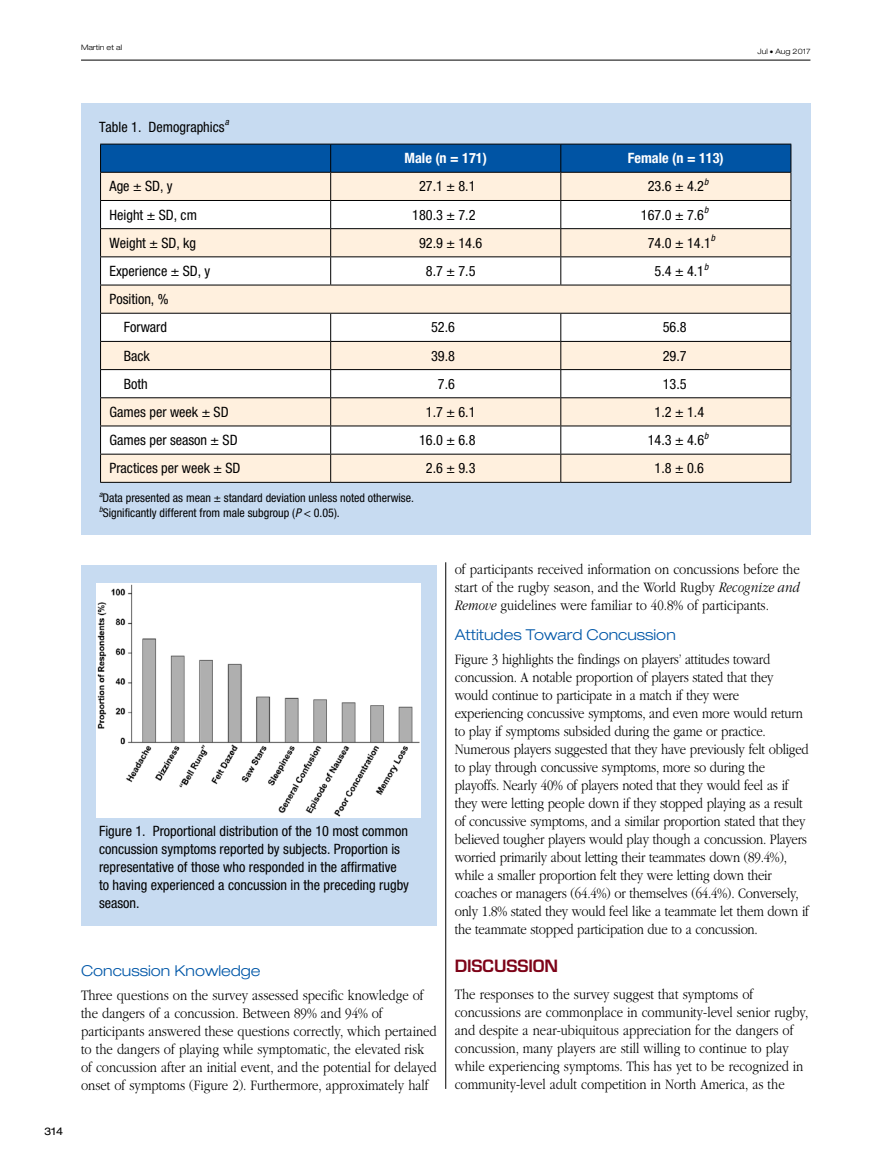
<style>
.page{position:relative;width:878px;height:1175px;background:#fff}
.page>*{position:absolute;margin:0;border:0;box-sizing:border-box;transform-origin:0 0}
.t1{font:600 16.5px "Eurostile LT Std";letter-spacing:-.005em;color:#7d0318}
.t2{font:300 15px/18px "ITC Garamond Std";letter-spacing:-.015em;color:#000;scale:.85 1}
.t3{font:300 expanded 15px "Helvetica Neue LT Std";color:#0057a8}
.t4{font:condensed 14.25px/18px "Helvetica Neue LT Std";color:#000;text-align:right}
.t5{font:700 condensed 14.25px "Helvetica Neue LT Std";color:#fff}
.t6{font:condensed 12px/15px "Helvetica Neue LT Std";color:#000}
.t7{font:expanded 10.5px "Helvetica Neue LT Std";color:#000}
.t8{font:italic condensed 9.3px "Helvetica Neue LT Std";color:#000}
.t9{font:300 expanded 7.5px "Helvetica Neue LT Std";color:#000}
.s1{font-style:italic}
</style>
<div class="page">
<hr style="left:81px;top:60px;width:729px;height:1px;background:#000">
<hr style="left:445px;top:562px;width:1px;height:526px;background:#000">
<div style="left:81px;top:104px;width:729px;height:431px;background:#c7dbf1"></div>
<hr style="left:100px;top:482px;width:230px;height:1px;background:#000">
<hr style="left:330px;top:482px;width:230px;height:1px;background:#000">
<svg style="left:100px;top:144px;width:691px;height:338px;background:#e0dfdd"></svg>
<hr style="left:561px;top:482px;width:230px;height:1px;background:#000">
<div style="left:81px;top:565px;width:355px;height:361px;background:#c7dbf1"></div>
<img style="left:97px;top:583px;width:324px;height:234px">
<p class="t9" style="left:81px;top:43px;width:43px">Martin et al</p>
<p class="t9" style="left:757px;top:47px;width:54px">Jul • Aug 2017</p>
<p class="t7" style="left:44px;top:1125px;width:20px">314</p>
<p class="t4" style="left:99px;top:118px;width:131px">Table 1. Demographics<sup>a</sup></p>
<p class="t5" style="left:404px;top:150px;width:84px">Male (n = 171)</p>
<p class="t5" style="left:628px;top:150px;width:97px">Female (n = 113)</p>
<p class="t4" style="left:110px;top:177px;width:65px">Age ± SD, y</p>
<p class="t4" style="left:419px;top:177px;width:58px">27.1 ± 8.1</p>
<p class="t4" style="left:647px;top:177px;width:62px">23.6 ± 4.2<sup>b</sup></p>
<p class="t4" style="left:110px;top:205px;width:89px">Height ± SD, cm</p>
<p class="t4" style="left:412px;top:205px;width:65px">180.3 ± 7.2</p>
<p class="t4" style="left:640px;top:205px;width:65px">167.0 ± 7.6</p>
<p class="t8" style="left:704px;top:204px;width:6px">b</p>
<p class="t4" style="left:110px;top:234px;width:88px">Weight ± SD, kg</p>
<p class="t4" style="left:419px;top:234px;width:65px">92.9 ± 14.6</p>
<p class="t4" style="left:647px;top:234px;width:65px">74.0 ± 14.1</p>
<p class="t8" style="left:711px;top:233px;width:6px">b</p>
<p class="t4" style="left:110px;top:262px;width:102px">Experience ± SD, y</p>
<p class="t4" style="left:426px;top:262px;width:51px">8.7 ± 7.5</p>
<p class="t4" style="left:654px;top:262px;width:51px">5.4 ± 4.1</p>
<p class="t8" style="left:704px;top:261px;width:6px">b</p>
<p class="t4" style="left:110px;top:285px;width:61px;line-height:28.2px">Position, %<br>Forward</p>
<p class="t4" style="left:431px;top:318px;width:25px">52.6</p>
<p class="t4" style="left:662px;top:318px;width:25px">56.8</p>
<p class="t4" style="left:124px;top:346px;width:28px">Back</p>
<p class="t4" style="left:431px;top:346px;width:25px">39.8</p>
<p class="t4" style="left:662px;top:346px;width:25px">29.7</p>
<p class="t4" style="left:124px;top:374px;width:26px">Both</p>
<p class="t4" style="left:438px;top:374px;width:19px">7.6</p>
<p class="t4" style="left:662px;top:374px;width:25px">13.5</p>
<p class="t4" style="left:110px;top:403px;width:121px">Games per week ± SD</p>
<p class="t4" style="left:426px;top:403px;width:51px">1.7 ± 6.1</p>
<p class="t4" style="left:654px;top:403px;width:51px">1.2 ± 1.4</p>
<p class="t4" style="left:110px;top:431px;width:129px">Games per season ± SD</p>
<p class="t4" style="left:419px;top:431px;width:58px">16.0 ± 6.8</p>
<p class="t4" style="left:647px;top:431px;width:62px">14.3 ± 4.6<sup>b</sup></p>
<p class="t4" style="left:110px;top:459px;width:132px">Practices per week ± SD</p>
<p class="t4" style="left:426px;top:459px;width:51px">2.6 ± 9.3</p>
<p class="t4" style="left:654px;top:459px;width:51px">1.8 ± 0.6</p>
<p class="t6" style="left:99px;top:490px;width:316px"><sup>a</sup>Data presented as mean ± standard deviation unless noted otherwise. <sup>b</sup>Significantly different from male subgroup (<span class="s1">P</span> &lt; 0.05).</p>
<p class="t4" style="left:99px;top:821px;width:311px;text-align:left">Figure 1. Proportional distribution of the 10 most common concussion symptoms reported by subjects. Proportion is representative of those who responded in the affirmative to having experienced a concussion in the preceding rugby season.</p>
<p class="t3" style="left:81px;top:961px;width:181px">Concussion Knowledge</p>
<p class="t2" style="left:81px;top:986px;width:420px">Three questions on the survey assessed specific knowledge of the dangers of a concussion. Between 89% and 94% of participants answered these questions correctly, which pertained to the dangers of playing while symptomatic, the elevated risk of concussion after an initial event, and the potential for delayed onset of symptoms (Figure 2). Furthermore, approximately half</p>
<p class="t2" style="left:454px;top:561px;width:407px;text-align:justify">of participants received information on concussions before the start of the rugby season, and the World Rugby <span class="s1">Recognize and Remove</span> guidelines were familiar to 40.8% of participants.</p>
<p class="t3" style="left:454px;top:626px;width:222px">Attitudes Toward Concussion</p>
<p class="t2" style="left:454px;top:651px;width:418px">Figure 3 highlights the findings on players’ attitudes toward concussion. A notable proportion of players stated that they would continue to participate in a match if they were experiencing concussive symptoms, and even more would return to play if symptoms subsided during the game or practice.<br>Numerous players suggested that they have previously felt obliged to play through concussive symptoms, more so during the playoffs. Nearly 40% of players noted that they would feel as if they were letting people down if they stopped playing as a result of concussive symptoms, and a similar proportion stated that they believed tougher players would play though a concussion. Players worried primarily about letting their teammates down (89.4%), while a smaller proportion felt they were letting down their coaches or managers (64.4%) or themselves (64.4%). Conversely, only 1.8% stated they would feel like a teammate let them down if the teammate stopped participation due to a concussion.</p>
<p class="t1" style="left:454px;top:955px;width:105px">DISCUSSION</p>
<p class="t2" style="left:454px;top:985px;width:417px">The responses to the survey suggest that symptoms of concussions are commonplace in community-level senior rugby, and despite a near-ubiquitous appreciation for the dangers of concussion, many players are still willing to continue to play while experiencing symptoms. This has yet to be recognized in community-level adult competition in North America, as the</p>
</div>
